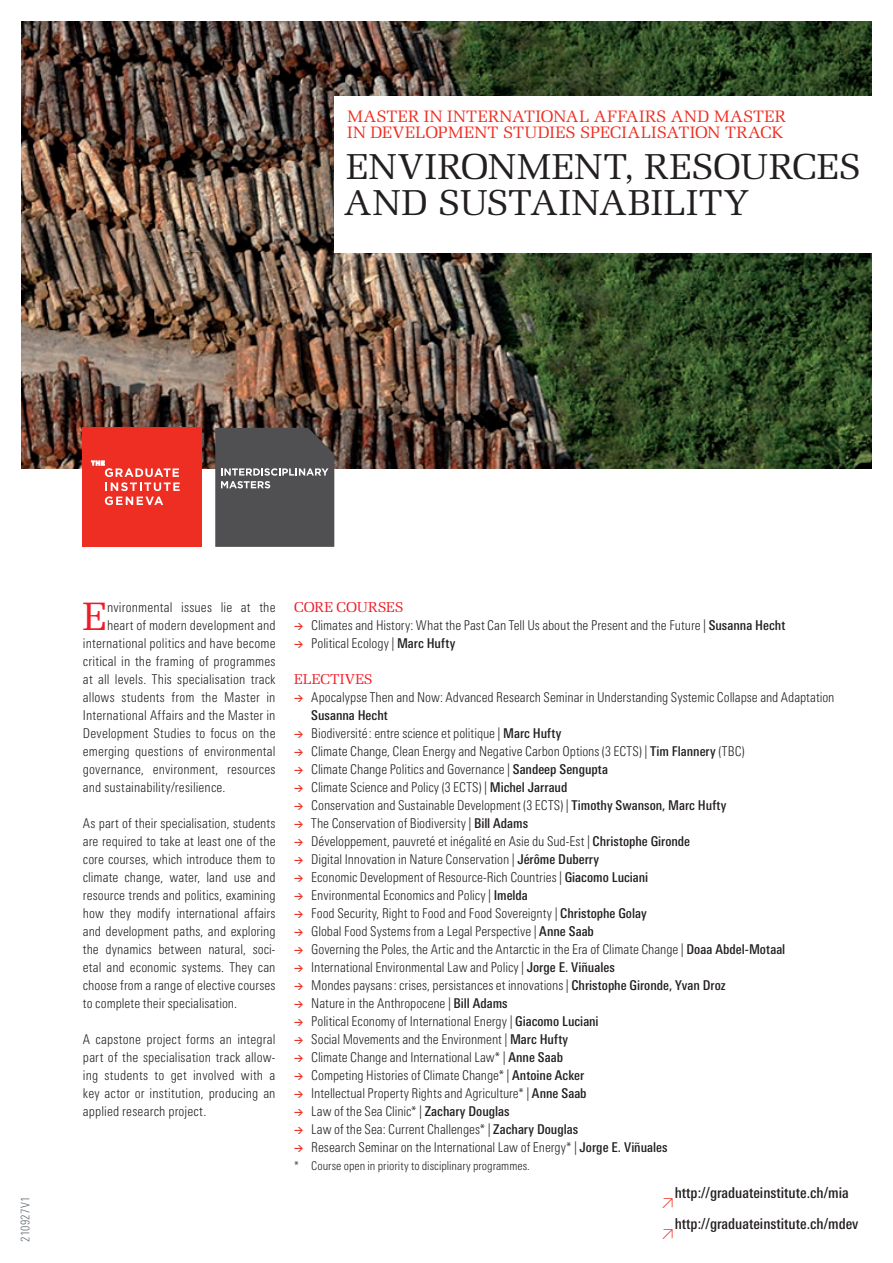
<style>
.page{position:relative;width:893px;height:1263px;background:#fff}
.page>*{position:absolute;margin:0;border:0;box-sizing:border-box;transform-origin:0 0}
.t1{font:39.45px "Melior LT";color:#ee1c28}
.t2{font:36px/36px "Melior LT";letter-spacing:.02em;color:#231f20}
.t3{font:16.5px/16.5px "Melior LT";letter-spacing:.015em;color:#ee2e22}
.t4{font:500 condensed 15px "Linotype Univers";color:#231f20}
.t5{font:300 15px "DIN";color:#ee2e22}
.t6{font:14.25px "Melior LT";color:#ee1c28}
.t7{font:300 condensed 13.5px/18px "Linotype Univers";color:#231f20;text-align:justify}
.t8{font:500 condensed 13.5px "Linotype Univers";color:#231f20}
.t9{font:300 condensed 12px "Linotype Univers";color:#231f20}
.t10{font:300 condensed 12px "Linotype Univers";letter-spacing:.04em;color:#5f696f}
.s1{font-family:"DIN";font-weight:700;font-stretch:normal;font-size:9px;color:#ee2e22}
.s2{font-weight:500}
</style>
<div class="page">
<img style="left:21px;top:21px;width:851px;height:448px">
<div style="left:334px;top:97px;width:559px;height:156px;background:#fff"></div>
<div style="left:83px;top:428px;width:119px;height:119px;background:#ee2e22"></div>
<svg style="left:91px;top:461px;width:89px;height:44px"></svg>
<svg style="left:215px;top:428px;width:119px;height:119px;background:#575658"></svg>
<p class="t3" style="left:347px;top:108px;width:440px">MASTER IN INTERNATIONAL AFFAIRS AND MASTER<br>IN DEVELOPMENT STUDIES SPECIALISATION TRACK</p>
<h2 class="t2" style="left:344px;top:148px;width:518px">ENVIRONMENT, RESOURCES<br>AND SUSTAINABILITY</h2>
<p class="t10" style="left:18px;top:1242px;width:47px;rotate:-90deg">210927V1</p>
<h1 class="t1" style="left:83px;top:593px;width:26px">E</h1>
<p class="t7" style="left:107px;top:598px;width:170px">nvironmental issues lie at the</p>
<p class="t7" style="left:107px;top:616px;width:170px">heart of modern development and</p>
<p class="t7" style="left:83px;top:634px;width:194px">international politics and have become</p>
<p class="t7" style="left:83px;top:652px;width:194px">critical in the framing of programmes</p>
<p class="t7" style="left:83px;top:670px;width:194px">at all levels. This specialisation track</p>
<p class="t7" style="left:83px;top:688px;width:194px">allows students from the Master in</p>
<p class="t7" style="left:83px;top:706px;width:194px">International Affairs and the Master in</p>
<p class="t7" style="left:83px;top:724px;width:194px">Development Studies to focus on the</p>
<p class="t7" style="left:83px;top:742px;width:194px">emerging questions of environmental</p>
<p class="t7" style="left:83px;top:760px;width:194px">governance, environment, resources</p>
<p class="t7" style="left:83px;top:778px;width:144px">and sustainability/resilience.</p>
<p class="t7" style="left:83px;top:814px;width:194px">As part of their specialisation, students are required to take at least one of the core courses, which introduce them to climate change, water, land use and resource trends and politics, examining how they modify international affairs and development paths, and exploring the dynamics between natural, soci&shy;etal and economic systems. They can choose from a range of elective courses to complete their specialisation.</p>
<p class="t7" style="left:83px;top:1030px;width:194px">A capstone project forms an integral part of the specialisation track allow&shy;ing students to get involved with a key actor or institution, producing an applied research project.</p>
<p class="t6" style="left:294px;top:599px;width:111px">CORE COURSES</p>
<p class="t7" style="left:294px;top:616px;width:493px"><span class="s1">&gt;</span> Climates and History: What the Past Can Tell Us about the Present and the Future | <span class="s2">Susanna Hecht </span><span class="s1">&gt;</span> Political Ecology | <span class="s2">Marc Hufty</span></p>
<p class="t6" style="left:294px;top:671px;width:80px">ELECTIVES</p>
<p class="t7" style="left:294px;top:688px;width:542px"><span class="s1">&gt;</span> Apocalypse Then and Now: Advanced Research Seminar in Understanding Systemic Collapse and Adaptation</p>
<p class="t8" style="left:311px;top:707px;width:78px">Susanna Hecht</p>
<p class="t7" style="left:294px;top:724px;width:269px"><span class="s1">&gt;</span> Biodiversité: entre science et politique | <span class="s2">Marc Hufty</span></p>
<p class="t7" style="left:294px;top:742px;width:452px"><span class="s1">&gt;</span> Climate Change, Clean Energy and Negative Carbon Options (3 ECTS) | <span class="s2">Tim Flannery</span> (TBC)</p>
<p class="t7" style="left:294px;top:760px;width:315px"><span class="s1">&gt;</span> Climate Change Politics and Governance | <span class="s2">Sandeep Sengupta</span></p>
<p class="t7" style="left:294px;top:778px;width:275px"><span class="s1">&gt;</span> Climate Science and Policy (3 ECTS) | <span class="s2">Michel Jarraud</span></p>
<p class="t7" style="left:294px;top:796px;width:434px"><span class="s1">&gt;</span> Conservation and Sustainable Development (3 ECTS) | <span class="s2">Timothy Swanson, Marc Hufty</span></p>
<p class="t7" style="left:294px;top:814px;width:235px"><span class="s1">&gt;</span> The Conservation of Biodiversity | <span class="s2">Bill Adams</span></p>
<p class="t7" style="left:294px;top:832px;width:397px"><span class="s1">&gt;</span> Développement, pauvreté et inégalité en Asie du Sud-Est | <span class="s2">Christophe Gironde</span></p>
<p class="t7" style="left:294px;top:850px;width:306px"><span class="s1">&gt;</span> Digital Innovation in Nature Conservation | <span class="s2">Jérôme Duberry</span></p>
<p class="t7" style="left:294px;top:868px;width:355px"><span class="s1">&gt;</span> Economic Development of Resource-Rich Countries | <span class="s2">Giacomo Luciani</span></p>
<p class="t7" style="left:294px;top:886px;width:235px"><span class="s1">&gt;</span> Environmental Economics and Policy | <span class="s2">Imelda</span></p>
<p class="t7" style="left:294px;top:904px;width:354px"><span class="s1">&gt;</span> Food Security, Right to Food and Food Sovereignty | <span class="s2">Christophe Golay</span></p>
<p class="t7" style="left:294px;top:922px;width:301px"><span class="s1">&gt;</span> Global Food Systems from a Legal Perspective | <span class="s2">Anne Saab</span></p>
<p class="t7" style="left:294px;top:940px;width:493px"><span class="s1">&gt;</span> Governing the Poles, the Artic and the Antarctic in the Era of Climate Change | <span class="s2">Doaa Abdel-Motaal</span></p>
<p class="t7" style="left:294px;top:958px;width:322px"><span class="s1">&gt;</span> International Environmental Law and Policy | <span class="s2">Jorge E. Viñuales</span></p>
<p class="t7" style="left:294px;top:976px;width:433px"><span class="s1">&gt;</span> Mondes paysans: crises, persistances et innovations | <span class="s2">Christophe Gironde, Yvan Droz</span></p>
<p class="t7" style="left:294px;top:994px;width:215px"><span class="s1">&gt;</span> Nature in the Anthropocene | <span class="s2">Bill Adams</span></p>
<p class="t7" style="left:294px;top:1012px;width:306px"><span class="s1">&gt;</span> Political Economy of International Energy | <span class="s2">Giacomo Luciani</span></p>
<p class="t7" style="left:294px;top:1030px;width:276px"><span class="s1">&gt;</span> Social Movements and the Environment | <span class="s2">Marc Hufty</span></p>
<p class="t7" style="left:294px;top:1048px;width:270px"><span class="s1">&gt;</span> Climate Change and International Law* | <span class="s2">Anne Saab</span></p>
<p class="t7" style="left:294px;top:1066px;width:291px"><span class="s1">&gt;</span> Competing Histories of Climate Change* | <span class="s2">Antoine Acker</span></p>
<p class="t7" style="left:294px;top:1084px;width:294px"><span class="s1">&gt;</span> Intellectual Property Rights and Agriculture* | <span class="s2">Anne Saab</span></p>
<p class="t7" style="left:294px;top:1102px;width:217px"><span class="s1">&gt;</span> Law of the Sea Clinic* | <span class="s2">Zachary Douglas</span></p>
<p class="t7" style="left:294px;top:1120px;width:285px"><span class="s1">&gt;</span> Law of the Sea: Current Challenges* | <span class="s2">Zachary Douglas</span></p>
<p class="t7" style="left:294px;top:1138px;width:375px"><span class="s1">&gt;</span> Research Seminar on the International Law of Energy* | <span class="s2">Jorge E. Viñuales</span></p>
<p class="t9" style="left:294px;top:1159px;width:237px">* Course open in priority to disciplinary programmes.</p>
<p class="t4" style="left:675px;top:1184px;width:176px">http://graduateinstitute.ch/mia</p>
<p class="t5" style="left:660px;top:1193px;width:17px">≥</p>
<p class="t4" style="left:675px;top:1215px;width:185px">http://graduateinstitute.ch/mdev</p>
<p class="t5" style="left:660px;top:1224px;width:17px">≥</p>
</div>
